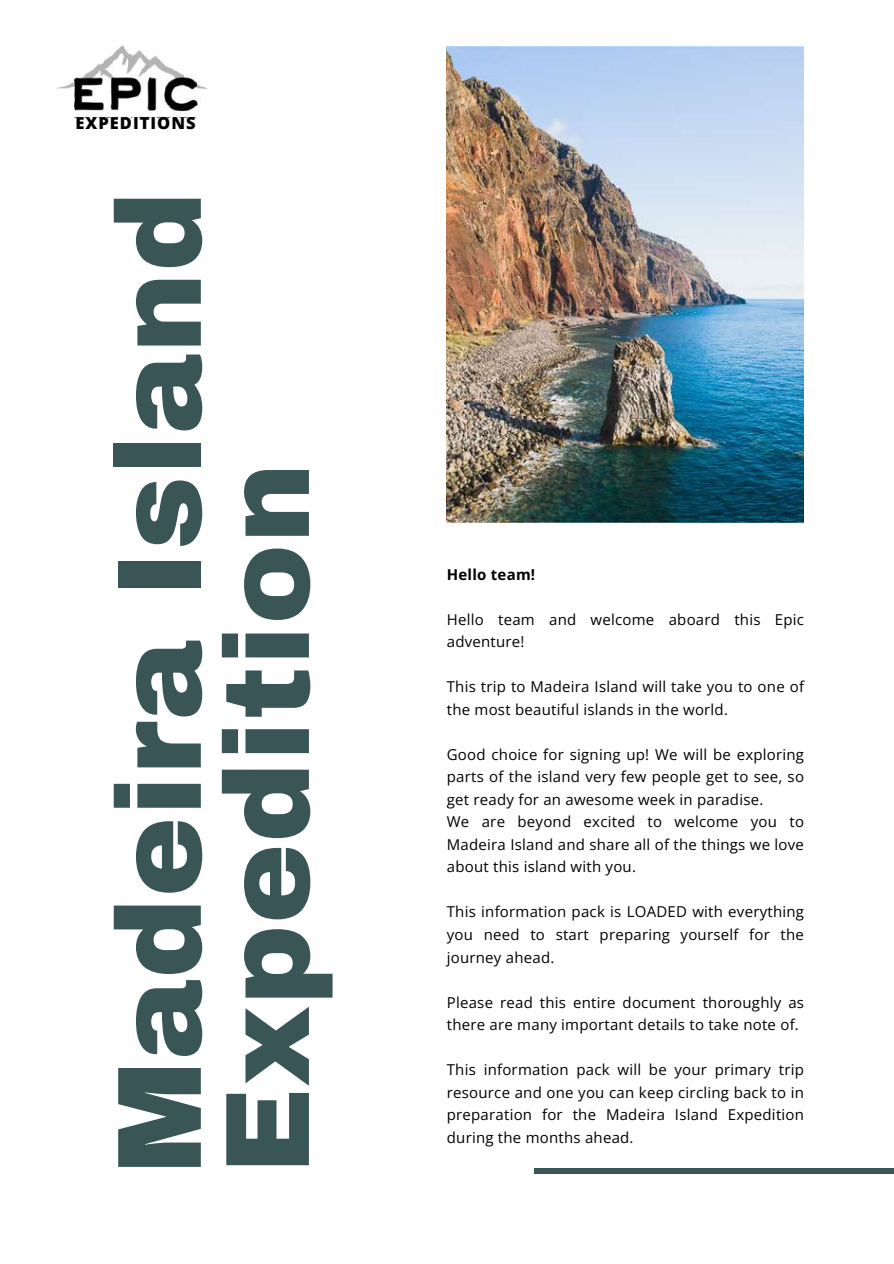
<style>
.page{position:relative;width:894px;height:1264px;background:#fff}
.page>*{position:absolute;margin:0;border:0;box-sizing:border-box;transform-origin:0 0}
.t1{font:900 120px/108px "Archivo";letter-spacing:.01em;color:#395556}
.t2{font:800 16.5px "Open Sans";letter-spacing:.06em;color:#000}
.t3{font:15px/22.5px "Open Sans";letter-spacing:.015em;color:#000}
.t4{font:700 15px "Open Sans";letter-spacing:.015em;color:#000}
</style>
<div class="page">
<div style="left:534px;top:1168px;width:359px;height:6px;background:#395556"></div>
<img style="left:446px;top:47px;width:357px;height:475px">
<img style="left:57px;top:45px;width:151px;height:72px">
<p class="t2" style="left:75px;top:111px;width:122px">EXPEDITIONS</p>
<h1 class="t1" style="left:107px;top:1174px;width:984px;rotate:-90deg">Madeira Island<br>Expedition</h1>
<p class="t4" style="left:446px;top:564px;width:90px">Hello team!</p>
<p class="t3" style="left:446px;top:607px;width:358px">Hello team and welcome aboard this Epic adventure!</p>
<p class="t3" style="left:446px;top:675px;width:358px">This trip to Madeira Island will take you to one of the most beautiful islands in the world.</p>
<p class="t3" style="left:446px;top:742px;width:358px">Good choice for signing up! We will be exploring parts of the island very few people get to see, so get ready for an awesome week in paradise.<br>We are beyond excited to welcome you to Madeira Island and share all of the things we love about this island with you.</p>
<p class="t3" style="left:446px;top:900px;width:358px;text-align:justify">This information pack is LOADED with everything you need to start preparing yourself for the journey ahead.</p>
<p class="t3" style="left:446px;top:990px;width:358px">Please read this entire document thoroughly as there are many important details to take note of.</p>
<p class="t3" style="left:446px;top:1057px;width:358px;text-align:justify">This information pack will be your primary trip resource and one you can keep circling back to in preparation for the Madeira Island Expedition during the months ahead.</p>
</div>
